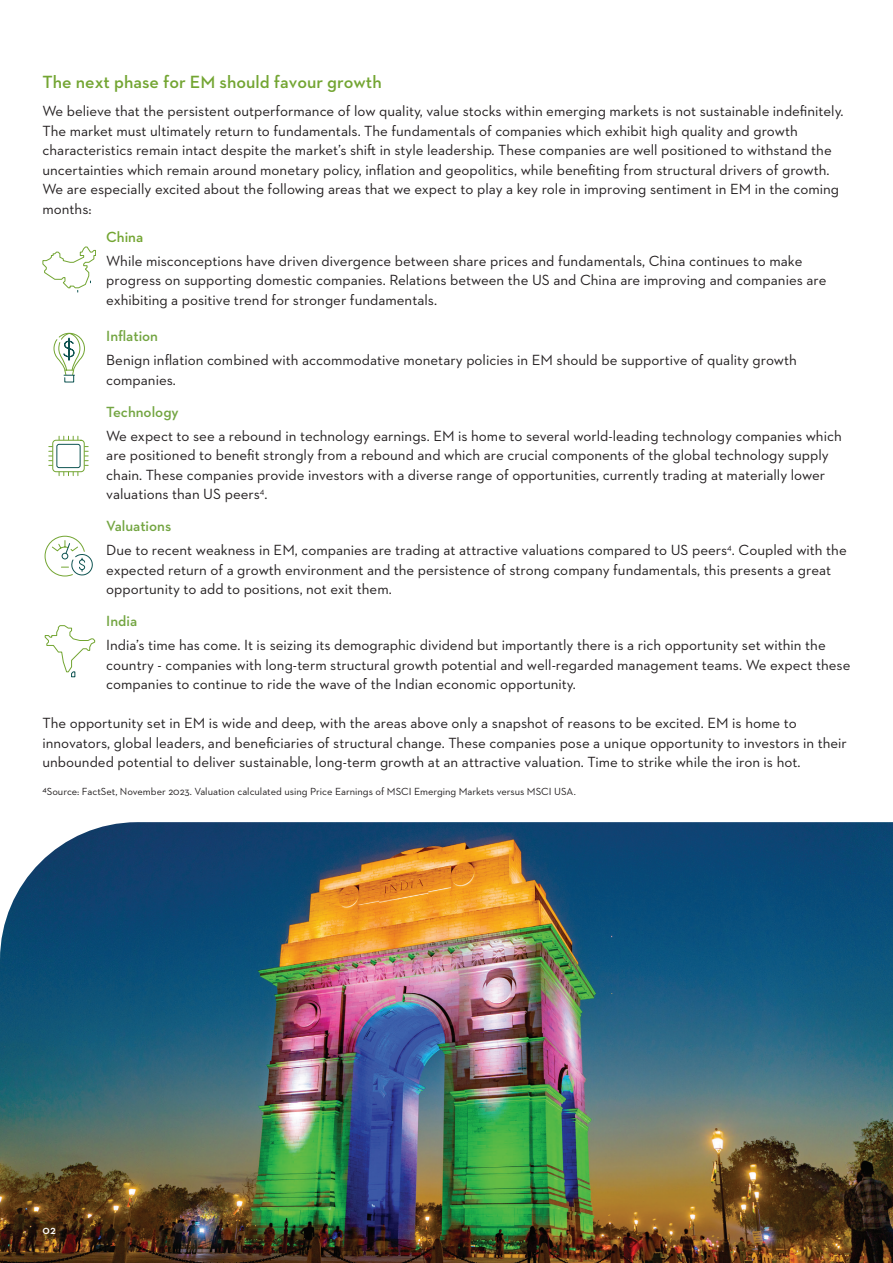
<style>
.page{position:relative;width:893px;height:1263px;background:#fff}
.page>*{position:absolute;margin:0;border:0;box-sizing:border-box;transform-origin:0 0}
.t1{font:600 18px "Neutraface 2 Text";color:#73a532}
.t2{font:15px/19.5px "Neutraface 2 Text";color:#231f20}
.t3{font:600 15px "Neutraface 2 Text";color:#73a541}
.t4{font:600 15px "Neutraface 2 Text";color:#73a532}
.t5{font:600 12px "Neutraface 2 Text";color:#fff}
.t6{font:10.5px "Neutraface 2 Text";color:#231f20}
.s1{font-weight:600;color:#73a541}
</style>
<div class="page">
<img style="left:0;top:822px;width:893px;height:441px">
<svg style="left:43px;top:247px;width:53px;height:45px"></svg>
<svg style="left:53px;top:333px;width:32px;height:50px"></svg>
<svg style="left:49px;top:436px;width:40px;height:40px"></svg>
<svg style="left:44px;top:535px;width:49px;height:42px"></svg>
<svg style="left:45px;top:625px;width:50px;height:52px"></svg>
<p class="t1" style="left:43px;top:71px;width:341px">The next phase for EM should favour growth</p>
<p class="t2" style="left:43px;top:101px;width:802px">We believe that the persistent outperformance of low quality, value stocks within emerging markets is not sustainable indefinitely.<br>The market must ultimately return to fundamentals. The fundamentals of companies which exhibit high quality and growth characteristics remain intact despite the market’s shift in style leadership. These companies are well positioned to withstand the uncertainties which remain around monetary policy, inflation and geopolitics, while benefiting from structural drivers of growth.<br>We are especially excited about the following areas that we expect to play a key role in improving sentiment in EM in the coming months:</p>
<p class="t4" style="left:106px;top:227px;width:39px">China</p>
<p class="t2" style="left:106px;top:251px;width:722px">While misconceptions have driven divergence between share prices and fundamentals, China continues to make progress on supporting domestic companies. Relations between the US and China are improving and companies are exhibiting a positive trend for stronger fundamentals.</p>
<p class="t3" style="left:106px;top:327px;width:53px">Inflation</p>
<p class="t2" style="left:106px;top:350px;width:692px">Benign inflation combined with accommodative monetary policies in EM should be supportive of quality growth companies.</p>
<p class="t3" style="left:106px;top:402px;width:74px">Technology</p>
<p class="t2" style="left:106px;top:425px;width:737px">We expect to see a rebound in technology earnings. EM is home to several world-leading technology companies which are positioned to benefit strongly from a rebound and which are crucial components of the global technology supply chain. These companies provide investors with a diverse range of opportunities, currently trading at materially lower valuations than US peers<sup>4</sup>.</p>
<p class="t2" style="left:106px;top:514px;width:742px;line-height:23.7px"><span class="s1">Valuations<br></span>Due to recent weakness in EM, companies are trading at attractive valuations compared to US peers<sup>4</sup>. Coupled with the</p>
<p class="t2" style="left:106px;top:559px;width:726px">expected return of a growth environment and the persistence of strong company fundamentals, this presents a great opportunity to add to positions, not exit them.</p>
<p class="t3" style="left:106px;top:612px;width:32px">India</p>
<p class="t2" style="left:106px;top:635px;width:746px">India’s time has come. It is seizing its demographic dividend but importantly there is a rich opportunity set within the country - companies with long-term structural growth potential and well-regarded management teams. We expect these companies to continue to ride the wave of the Indian economic opportunity.</p>
<p class="t2" style="left:43px;top:713px;width:806px">The opportunity set in EM is wide and deep, with the areas above only a snapshot of reasons to be excited. EM is home to innovators, global leaders, and beneficiaries of structural change. These companies pose a unique opportunity to investors in their unbounded potential to deliver sustainable, long-term growth at an attractive valuation. Time to strike while the iron is hot.</p>
<p class="t6" style="left:43px;top:785px;width:535px">4Source: FactSet, November 2023. Valuation calculated using Price Earnings of MSCI Emerging Markets versus MSCI USA.</p>
<p class="t5" style="left:43px;top:1222px;width:15px">02</p>
</div>
